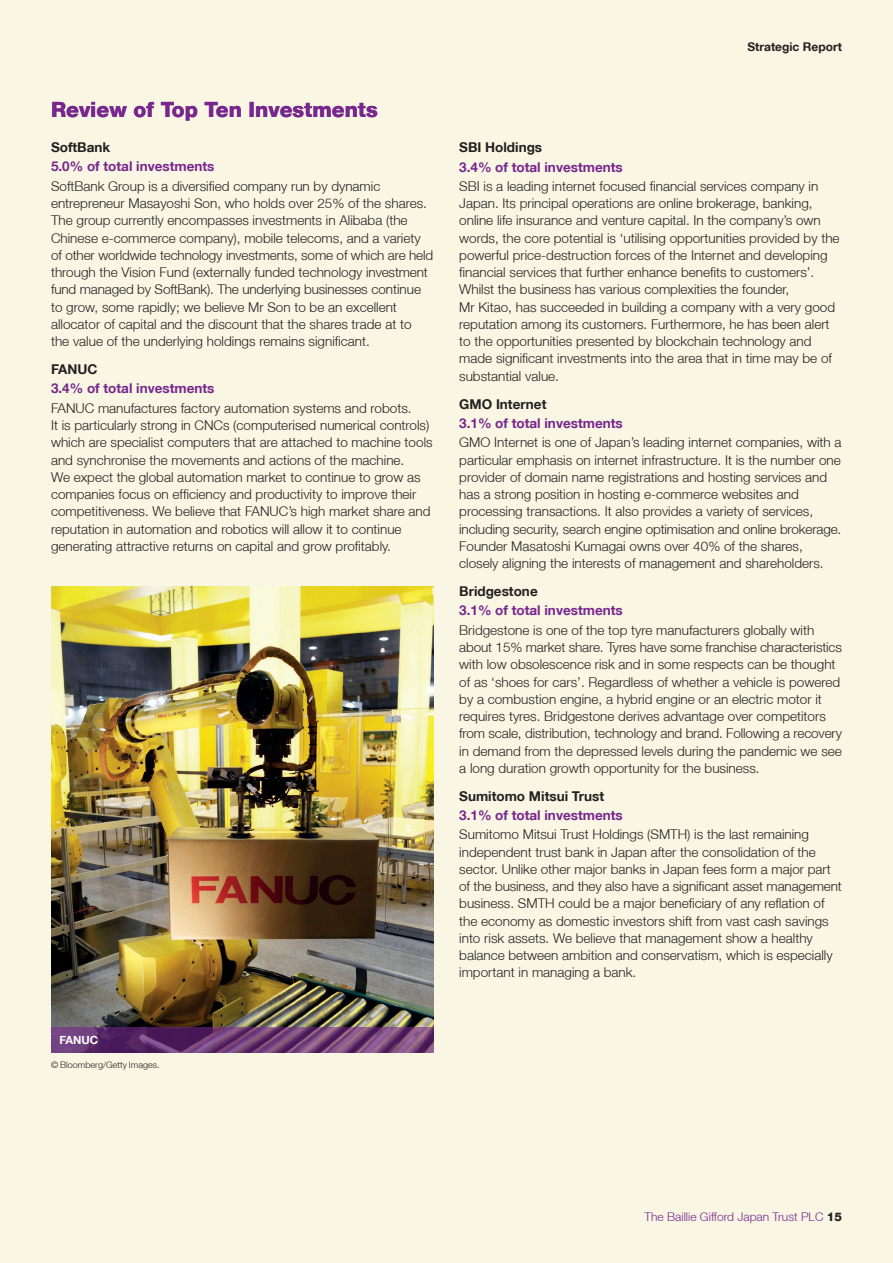
<style>
.page{position:relative;width:893px;height:1263px;background:#f9f6e4}
.page>*{position:absolute;margin:0;border:0;box-sizing:border-box;transform-origin:0 0}
.t1{font:800 21px "Helvetica Neue LT";color:#77278d}
.t2{font:300 13.5px/17.2px "Helvetica Neue LT";color:#231f20}
.t3{font:700 13.5px "Helvetica Neue LT";color:#77278d}
.t4{font:700 13.5px "Helvetica Neue LT";color:#231f20}
.t5{font:300 12px "Helvetica Neue LT";color:#77278d}
.t6{font:700 12px "Helvetica Neue LT";color:#231f20}
.t7{font:700 11.25px "Helvetica Neue LT";color:#fff}
.t8{font:300 9px "Helvetica Neue LT";color:#231f20}
.s1{font-weight:800;color:#231f20}
</style>
<div class="page">
<img style="left:51px;top:587px;width:383px;height:440px">
<svg style="left:51px;top:1027px;width:383px;height:25px;background:#6a3a71"></svg>
<h1 class="t1" style="left:51px;top:97px;width:328px">Review of Top Ten Investments</h1>
<p class="t4" style="left:51px;top:139px;width:61px">SoftBank</p>
<p class="t3" style="left:51px;top:158px;width:165px">5.0% of total investments</p>
<p class="t2" style="left:51px;top:177px;width:384px">SoftBank Group is a diversified company run by dynamic entrepreneur Masayoshi Son, who holds over 25% of the shares.<br>The group currently encompasses investments in Alibaba (the Chinese e-commerce company), mobile telecoms, and a variety of other worldwide technology investments, some of which are held through the Vision Fund (externally funded technology investment fund managed by SoftBank). The underlying businesses continue to grow, some rapidly; we believe Mr Son to be an excellent allocator of capital and the discount that the shares trade at to the value of the underlying holdings remains significant.</p>
<p class="t4" style="left:51px;top:361px;width:48px">FANUC</p>
<p class="t3" style="left:51px;top:380px;width:165px">3.4% of total investments</p>
<p class="t2" style="left:51px;top:399px;width:383px">FANUC manufactures factory automation systems and robots.<br>It is particularly strong in CNCs (computerised numerical controls) which are specialist computers that are attached to machine tools and synchronise the movements and actions of the machine.<br>We expect the global automation market to continue to grow as companies focus on efficiency and productivity to improve their competitiveness. We believe that FANUC’s high market share and reputation in automation and robotics will allow it to continue generating attractive returns on capital and grow profitably.</p>
<p class="t7" style="left:60px;top:1033px;width:40px">FANUC</p>
<p class="t8" style="left:51px;top:1059px;width:110px">© Bloomberg/Getty Images.</p>
<p class="t6" style="left:747px;top:39px;width:96px">Strategic Report</p>
<p class="t4" style="left:459px;top:139px;width:84px">SBI Holdings</p>
<p class="t3" style="left:459px;top:158px;width:165px">3.4% of total investments</p>
<p class="t2" style="left:459px;top:177px;width:382px">SBI is a leading internet focused financial services company in Japan. Its principal operations are online brokerage, banking, online life insurance and venture capital. In the company’s own words, the core potential is ‘utilising opportunities provided by the powerful price-destruction forces of the Internet and developing financial services that further enhance benefits to customers’.<br>Whilst the business has various complexities the founder,<br>Mr Kitao, has succeeded in building a company with a very good reputation among its customers. Furthermore, he has been alert to the opportunities presented by blockchain technology and made significant investments into the area that in time may be of substantial value.</p>
<p class="t4" style="left:459px;top:395px;width:89px">GMO Internet</p>
<p class="t3" style="left:459px;top:415px;width:165px">3.1% of total investments</p>
<p class="t2" style="left:459px;top:434px;width:384px">GMO Internet is one of Japan’s leading internet companies, with a particular emphasis on internet infrastructure. It is the number one provider of domain name registrations and hosting services and has a strong position in hosting e-commerce websites and processing transactions. It also provides a variety of services, including security, search engine optimisation and online brokerage.<br>Founder Masatoshi Kumagai owns over 40% of the shares, closely aligning the interests of management and shareholders.</p>
<p class="t4" style="left:459px;top:583px;width:80px">Bridgestone</p>
<p class="t3" style="left:459px;top:602px;width:165px">3.1% of total investments</p>
<p class="t2" style="left:459px;top:621px;width:384px">Bridgestone is one of the top tyre manufacturers globally with about 15% market share. Tyres have some franchise characteristics with low obsolescence risk and in some respects can be thought of as ‘shoes for cars’. Regardless of whether a vehicle is powered by a combustion engine, a hybrid engine or an electric motor it requires tyres. Bridgestone derives advantage over competitors from scale, distribution, technology and brand. Following a recovery in demand from the depressed levels during the pandemic we see a long duration growth opportunity for the business.</p>
<p class="t4" style="left:459px;top:787px;width:146px">Sumitomo Mitsui Trust</p>
<p class="t3" style="left:459px;top:807px;width:165px">3.1% of total investments</p>
<p class="t2" style="left:459px;top:826px;width:384px">Sumitomo Mitsui Trust Holdings (SMTH) is the last remaining independent trust bank in Japan after the consolidation of the sector. Unlike other major banks in Japan fees form a major part of the business, and they also have a significant asset management business. SMTH could be a major beneficiary of any reflation of the economy as domestic investors shift from vast cash savings into risk assets. We believe that management show a healthy balance between ambition and conservatism, which is especially important in managing a bank.</p>
<p class="t5" style="left:644px;top:1209px;width:199px">The Baillie Gifford Japan Trust PLC <span class="s1">15</span></p>
</div>
